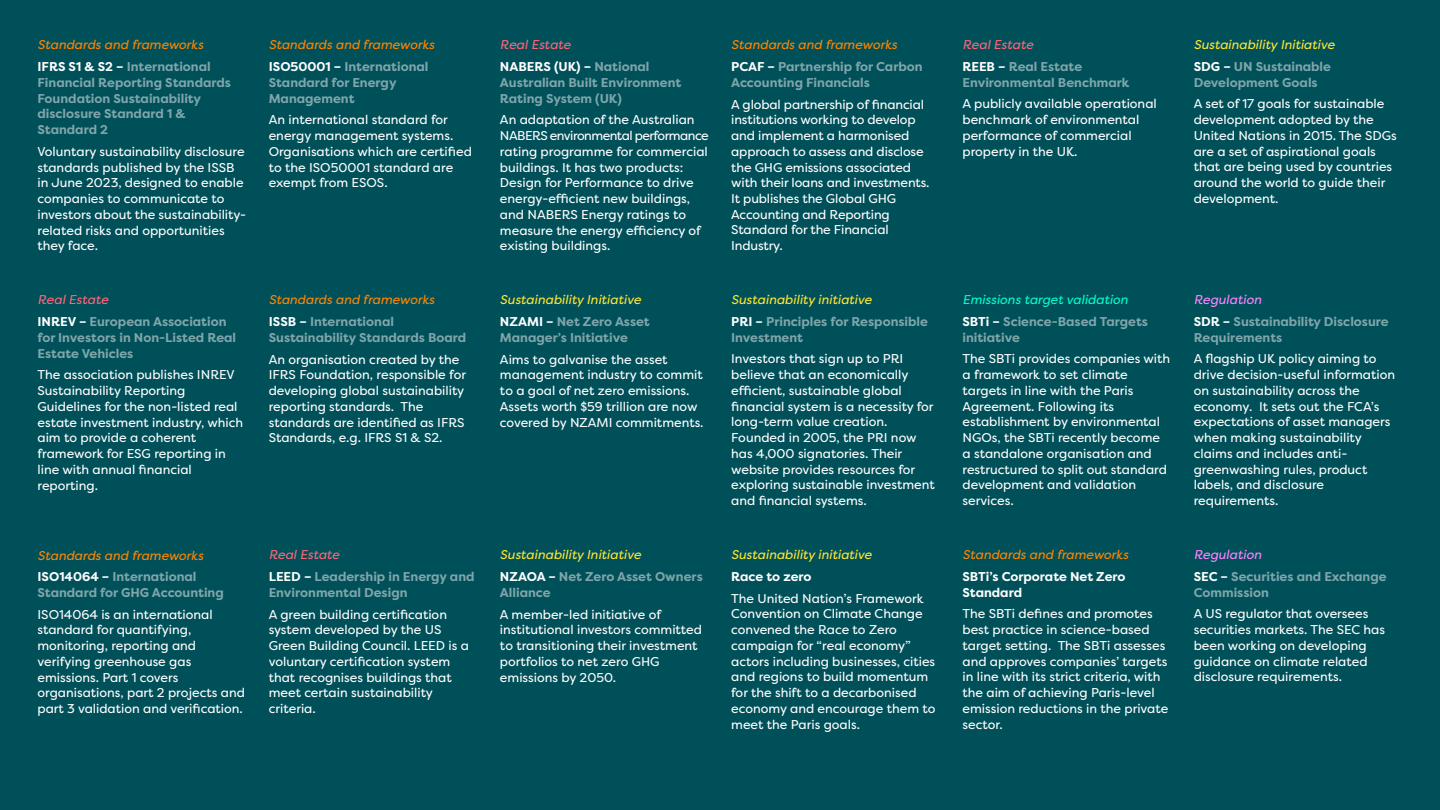
<style>
.page{position:relative;width:1440px;height:810px;background:#00505a}
.page>*{position:absolute;margin:0;border:0;box-sizing:border-box;transform-origin:0 0}
.t1{font:12.75px/15.8px "Filson Pro";color:#fff}
.t2{font:700 12.75px/15.8px "Filson Pro";color:#80a6ab}
.t3{font:italic 12.75px/21.8px "Filson Pro";color:#ff8500}
.t4{font:italic 12.75px/21.8px "Filson Pro";color:#ffe632}
.t5{font:700 12.75px/21.8px "Filson Pro";color:#fff}
.t6{font:italic 12.75px/21.8px "Filson Pro";color:#00ffc8}
.t7{font:italic 12.75px/21.8px "Filson Pro";color:#ff6478}
.s1{font-weight:700;font-style:normal;color:#fff}
.s2{font-weight:700;font-style:normal;color:#80a6ab}
.s3{font-weight:400;font-style:italic;color:#ff6478}
.s4{color:#fff}
.s5{color:#80a6ab}
.s6{font-weight:400;font-style:italic;color:#ff82ff}
</style>
<div class="page">
<p class="t3" style="left:38px;top:34px;width:175px">Standards and frameworks<br><span class="s1">IFRS S1 &amp; S2 –</span> <span class="s2">International</span></p>
<p class="t2" style="left:38px;top:75px;width:195px">Financial Reporting Standards<br>Foundation Sustainability disclosure Standard 1 &amp;<br>Standard 2</p>
<p class="t1" style="left:38px;top:143px;width:210px">Voluntary sustainability disclosure standards published by the ISSB in June 2023, designed to enable companies to communicate to investors about the sustainability&shy;related risks and opportunities they face.</p>
<p class="t2" style="left:38px;top:289px;width:191px;line-height:21.8px"><span class="s3">Real Estate<br></span><span class="s4">INREV –</span> European Association</p>
<p class="t2" style="left:38px;top:330px;width:200px">for Investors in Non-Listed Real<br>Estate Vehicles</p>
<p class="t1" style="left:38px;top:367px;width:207px">The association publishes INREV<br>Sustainability Reporting<br>Guidelines for the non-listed real estate investment industry, which aim to provide a coherent framework for ESG reporting in line with annual financial reporting.</p>
<p class="t3" style="left:38px;top:544px;width:167px">Standards and frameworks<br><span class="s1">ISO14064 –</span> <span class="s2">International</span></p>
<p class="t2" style="left:38px;top:585px;width:188px">Standard for GHG Accounting</p>
<p class="t1" style="left:38px;top:606px;width:209px">ISO14064 is an international standard for quantifying, monitoring, reporting and verifying greenhouse gas emissions. Part 1 covers organisations, part 2 projects and part 3 validation and verification.</p>
<p class="t3" style="left:269px;top:34px;width:167px">Standards and frameworks<br><span class="s1">ISO50001 –</span> <span class="s2">International</span></p>
<p class="t2" style="left:269px;top:75px;width:129px">Standard for Energy<br>Management</p>
<p class="t1" style="left:269px;top:112px;width:205px">An international standard for energy management systems.<br>Organisations which are certified to the ISO50001 standard are exempt from ESOS.</p>
<p class="t3" style="left:269px;top:289px;width:167px">Standards and frameworks<br><span class="s1">ISSB –</span> <span class="s2">International</span></p>
<p class="t2" style="left:269px;top:330px;width:199px">Sustainability Standards Board</p>
<p class="t1" style="left:269px;top:351px;width:199px">An organisation created by the<br>IFRS Foundation, responsible for developing global sustainability reporting standards. The standards are identified as IFRS<br>Standards, e.g. IFRS S1 &amp; S2.</p>
<p class="t2" style="left:269px;top:544px;width:207px;line-height:21.8px"><span class="s3">Real Estate<br></span><span class="s4">LEED –</span> Leadership in Energy and</p>
<p class="t2" style="left:269px;top:585px;width:140px">Environmental Design</p>
<p class="t1" style="left:269px;top:606px;width:202px">A green building certification system developed by the US<br>Green Building Council. LEED is a voluntary certification system that recognises buildings that meet certain sustainability criteria.</p>
<p class="t5" style="left:500px;top:34px;width:151px"><span class="s3">Real Estate<br></span>NABERS (UK) – <span class="s5">National</span></p>
<p class="t2" style="left:500px;top:75px;width:183px">Australian Built Environment<br>Rating System (UK)</p>
<p class="t1" style="left:500px;top:112px;width:210px">An adaptation of the Australian<br>NABERS environmental performance rating programme for commercial buildings. It has two products:<br>Design for Performance to drive energy-efficient new buildings, and NABERS Energy ratings to measure the energy efficiency of existing buildings.</p>
<p class="t4" style="left:500px;top:289px;width:151px">Sustainability Initiative<br><span class="s1">NZAMI –</span> <span class="s2">Net Zero Asset</span></p>
<p class="t2" style="left:500px;top:330px;width:129px">Manager’s Initiative</p>
<p class="t1" style="left:500px;top:351px;width:205px">Aims to galvanise the asset management industry to commit to a goal of net zero emissions.<br>Assets worth $59 trillion are now covered by NZAMI commitments.</p>
<p class="t4" style="left:500px;top:544px;width:204px">Sustainability Initiative<br><span class="s1">NZAOA –</span> <span class="s2">Net Zero Asset Owners</span></p>
<p class="t2" style="left:500px;top:585px;width:52px">Alliance</p>
<p class="t1" style="left:500px;top:606px;width:204px">A member-led initiative of institutional investors committed to transitioning their investment portfolios to net zero GHG emissions by 2050.</p>
<p class="t3" style="left:731px;top:34px;width:193px">Standards and frameworks<br><span class="s1">PCAF –</span> <span class="s2">Partnership for Carbon</span></p>
<p class="t2" style="left:731px;top:75px;width:140px">Accounting Financials</p>
<p class="t1" style="left:731px;top:96px;width:200px">A global partnership of financial institutions working to develop and implement a harmonised approach to assess and disclose the GHG emissions associated with their loans and investments.<br>It publishes the Global GHG<br>Accounting and Reporting<br>Standard for the Financial<br>Industry.</p>
<p class="t4" style="left:731px;top:289px;width:198px">Sustainability initiative<br><span class="s1">PRI –</span> <span class="s2">Principles for Responsible</span></p>
<p class="t2" style="left:731px;top:330px;width:73px">Investment</p>
<p class="t1" style="left:731px;top:351px;width:205px">Investors that sign up to PRI believe that an economically efficient, sustainable global financial system is a necessity for long-term value creation.<br>Founded in 2005, the PRI now has 4,000 signatories. Their website provides resources for exploring sustainable investment and financial systems.</p>
<p class="t4" style="left:731px;top:544px;width:142px">Sustainability initiative</p>
<p class="t5" style="left:731px;top:566px;width:82px">Race to zero</p>
<p class="t1" style="left:731px;top:590px;width:206px">The United Nation’s Framework<br>Convention on Climate Change convened the Race to Zero campaign for “real economy” actors including businesses, cities and regions to build momentum for the shift to a decarbonised economy and encourage them to meet the Paris goals.</p>
<p class="t7" style="left:962px;top:34px;width:121px">Real Estate<br><span class="s1">REEB –</span> <span class="s2">Real Estate</span></p>
<p class="t2" style="left:962px;top:75px;width:169px">Environmental Benchmark</p>
<p class="t1" style="left:962px;top:96px;width:196px">A publicly available operational benchmark of environmental performance of commercial property in the UK.</p>
<p class="t4" style="left:1194px;top:34px;width:142px">Sustainability Initiative<br><span class="s1">SDG –</span> <span class="s2">UN Sustainable</span></p>
<p class="t2" style="left:1194px;top:74px;width:126px">Development Goals</p>
<p class="t1" style="left:1194px;top:96px;width:205px">A set of 17 goals for sustainable development adopted by the<br>United Nations in 2015. The SDGs are a set of aspirational goals that are being used by countries around the world to guide their development.</p>
<p class="t6" style="left:962px;top:289px;width:187px">Emissions target validation<br><span class="s1">SBTi –</span> <span class="s2">Science-Based Targets</span></p>
<p class="t2" style="left:962px;top:330px;width:59px">initiative</p>
<p class="t1" style="left:962px;top:351px;width:209px">The SBTi provides companies with a framework to set climate targets in line with the Paris<br>Agreement. Following its establishment by environmental<br>NGOs, the SBTi recently become a standalone organisation and restructured to split out standard development and validation services.</p>
<p class="t3" style="left:962px;top:544px;width:167px">Standards and frameworks</p>
<p class="t5" style="left:962px;top:569px;width:165px;line-height:15.8px">SBTi’s Corporate Net Zero<br>Standard</p>
<p class="t1" style="left:962px;top:606px;width:207px">The SBTi defines and promotes best practice in science-based target setting. The SBTi assesses and approves companies’ targets in line with its strict criteria, with the aim of achieving Paris-level emission reductions in the private sector.</p>
<p class="t2" style="left:1194px;top:289px;width:197px;line-height:21.8px"><span class="s6">Regulation<br></span><span class="s4">SDR –</span> Sustainability Disclosure</p>
<p class="t2" style="left:1194px;top:329px;width:90px">Requirements</p>
<p class="t1" style="left:1194px;top:351px;width:203px">A flagship UK policy aiming to drive decision-useful information on sustainability across the economy. It sets out the FCA’s expectations of asset managers when making sustainability claims and includes anti&shy;greenwashing rules, product labels, and disclosure requirements.</p>
<p class="t2" style="left:1194px;top:544px;width:194px;line-height:21.8px"><span class="s6">Regulation<br></span><span class="s4">SEC –</span> Securities and Exchange</p>
<p class="t2" style="left:1194px;top:584px;width:77px">Commission</p>
<p class="t1" style="left:1194px;top:606px;width:193px">A US regulator that oversees securities markets. The SEC has been working on developing guidance on climate related disclosure requirements.</p>
</div>
